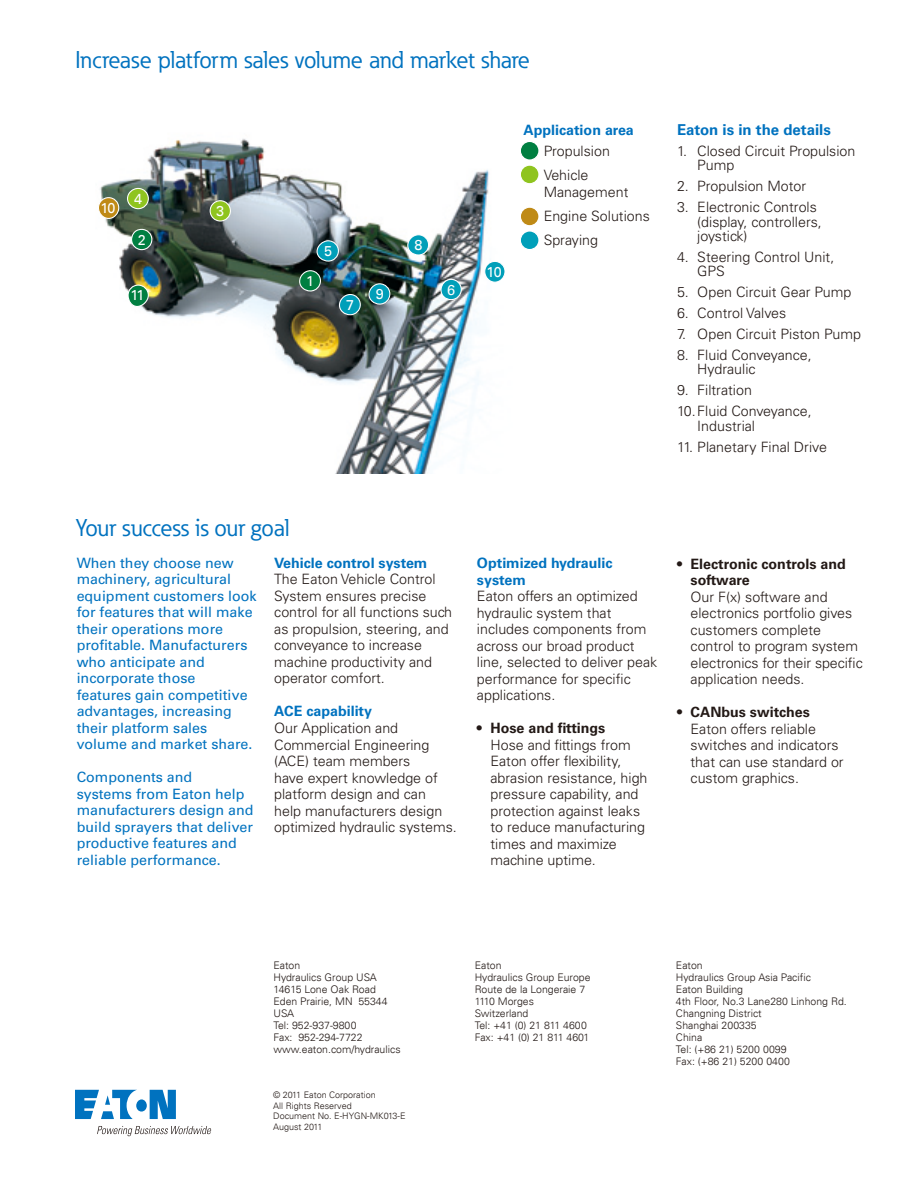
<style>
.page{position:relative;width:918px;height:1188px;background:#fff}
.page>*{position:absolute;margin:0;border:0;box-sizing:border-box;transform-origin:0 0}
.t1{font:24px "Eaton";letter-spacing:-.01em;color:#0072bf}
.t2{font:700 15px "Univers LT Std";color:#0072bf}
.t3{font:14.4px "Univers LT";color:#fff}
.t4{font:300 14.25px/16.5px "Univers LT Std";color:#231916}
.t5{font:14.25px/16.5px "Univers LT Std";color:#0072bf}
.t6{font:700 14.25px/16.5px "Univers LT Std";color:#0072bf}
.t7{font:700 14.25px/16.5px "Univers LT Std";color:#231916}
.t8{font:300 10.5px/12px "Univers LT";color:#231916}
.t9{font:300 9px/10.5px "Univers LT";color:#231916}
</style>
<div class="page">
<svg style="left:75px;top:1090px;width:101px;height:29px"></svg>
<svg style="left:97px;top:1126px;width:115px;height:10px"></svg>
<svg style="left:520px;top:141px;width:19px;height:19px"></svg>
<div style="left:520px;top:141px;width:20px;height:20px;border:1px solid #fff;border-radius:50%"></div>
<div style="left:520px;top:165px;width:19px;height:19px;background:#8fc41f;border-radius:50%"></div>
<div style="left:520px;top:165px;width:20px;height:19px;border:1px solid #fff;border-radius:50%"></div>
<div style="left:520px;top:207px;width:19px;height:19px;background:#bf8a16;border-radius:50%"></div>
<div style="left:520px;top:207px;width:20px;height:19px;border:1px solid #fff;border-radius:50%"></div>
<svg style="left:520px;top:231px;width:19px;height:19px"></svg>
<div style="left:520px;top:230px;width:20px;height:20px;border:1px solid #fff;border-radius:50%"></div>
<img style="left:100px;top:138px;width:389px;height:335px">
<div style="left:300px;top:271px;width:20px;height:20px;background:#007f41;border-radius:50%"></div>
<div style="left:299px;top:270px;width:22px;height:22px;border:1px solid #fff;border-radius:50%"></div>
<div style="left:132px;top:229px;width:20px;height:21px;background:#007f41;border-radius:50%"></div>
<div style="left:131px;top:229px;width:21px;height:21px;border:1px solid #fff;border-radius:50%"></div>
<div style="left:210px;top:201px;width:20px;height:20px;background:#8fc41f;border-radius:50%"></div>
<div style="left:210px;top:200px;width:21px;height:22px;border:1px solid #fff;border-radius:50%"></div>
<div style="left:128px;top:188px;width:20px;height:21px;background:#8fc41f;border-radius:50%"></div>
<div style="left:127px;top:188px;width:22px;height:21px;border:1px solid #fff;border-radius:50%"></div>
<div style="left:317px;top:241px;width:21px;height:20px;background:#009fb9;border-radius:50%"></div>
<div style="left:317px;top:240px;width:22px;height:22px;border:1px solid #fff;border-radius:50%"></div>
<div style="left:339px;top:295px;width:21px;height:20px;background:#009fb9;border-radius:50%"></div>
<div style="left:339px;top:294px;width:22px;height:21px;border:1px solid #fff;border-radius:50%"></div>
<div style="left:369px;top:284px;width:21px;height:20px;background:#009fb9;border-radius:50%"></div>
<div style="left:369px;top:283px;width:21px;height:22px;border:1px solid #fff;border-radius:50%"></div>
<div style="left:98px;top:198px;width:21px;height:20px;background:#bf8a16;border-radius:50%"></div>
<div style="left:98px;top:197px;width:21px;height:22px;border:1px solid #fff;border-radius:50%"></div>
<div style="left:485px;top:261px;width:20px;height:21px;background:#009fb9;border-radius:50%"></div>
<div style="left:484px;top:261px;width:22px;height:22px;border:1px solid #fff;border-radius:50%"></div>
<div style="left:128px;top:285px;width:20px;height:21px;background:#007f41;border-radius:10px"></div>
<div style="left:128px;top:285px;width:21px;height:22px;border:1px solid #fff;border-radius:10px"></div>
<div style="left:408px;top:235px;width:21px;height:20px;background:#009fb9;border-radius:50%"></div>
<div style="left:407px;top:234px;width:22px;height:22px;border:1px solid #fff;border-radius:50%"></div>
<div style="left:441px;top:279px;width:20px;height:21px;background:#009fb9;border-radius:50%"></div>
<div style="left:440px;top:279px;width:22px;height:21px;border:1px solid #fff;border-radius:50%"></div>
<h1 class="t1" style="left:75px;top:44px;width:457px">Increase platform sales volume and market share</h1>
<p class="t3" style="left:100px;top:199px;width:17px">10</p>
<p class="t3" style="left:134px;top:190px;width:10px">4</p>
<p class="t3" style="left:138px;top:231px;width:10px">2</p>
<p class="t3" style="left:131px;top:287px;width:16px">11</p>
<p class="t3" style="left:216px;top:202px;width:10px">3</p>
<p class="t3" style="left:306px;top:272px;width:10px">1</p>
<p class="t3" style="left:324px;top:243px;width:10px">5</p>
<p class="t3" style="left:346px;top:296px;width:10px">7</p>
<p class="t3" style="left:376px;top:286px;width:10px">9</p>
<p class="t3" style="left:414px;top:236px;width:10px">8</p>
<p class="t3" style="left:447px;top:281px;width:10px">6</p>
<p class="t3" style="left:487px;top:263px;width:17px">10</p>
<p class="t6" style="left:523px;top:122px;width:112px">Application area</p>
<p class="t4" style="left:544px;top:139px;width:68px;line-height:24px">Propulsion<br>Vehicle</p>
<p class="t4" style="left:544px;top:180px;width:108px;line-height:24px">Management<br>Engine Solutions<br>Spraying</p>
<p class="t2" style="left:677px;top:121px;width:155px">Eaton is in the details</p>
<p class="t4" style="left:697px;top:144px;width:160px;line-height:14.2px;text-indent:-20px">1. Closed Circuit Propulsion<br>Pump</p>
<p class="t4" style="left:677px;top:178px;width:131px">2. Propulsion Motor</p>
<p class="t4" style="left:697px;top:200px;width:126px;line-height:14.2px;text-indent:-20px">3. Electronic Controls (display, controllers, joystick)</p>
<p class="t4" style="left:697px;top:250px;width:138px;line-height:14.2px;text-indent:-20px">4. Steering Control Unit,<br>GPS</p>
<p class="t4" style="left:677px;top:284px;width:176px">5. Open Circuit Gear Pump</p>
<p class="t4" style="left:677px;top:305px;width:111px">6. Control Valves</p>
<p class="t4" style="left:677px;top:326px;width:185px">7. Open Circuit Piston Pump</p>
<p class="t4" style="left:697px;top:348px;width:116px;line-height:14.2px;text-indent:-20px">8. Fluid Conveyance,<br>Hydraulic</p>
<p class="t4" style="left:677px;top:380px;width:136px;line-height:21px">9. Filtration<br>10.Fluid Conveyance,</p>
<p class="t4" style="left:697px;top:417px;width:59px">Industrial</p>
<p class="t4" style="left:677px;top:438px;width:151px">11. Planetary Final Drive</p>
<h1 class="t1" style="left:76px;top:512px;width:215px">Your success is our goal</h1>
<p class="t5" style="left:77px;top:555px;width:181px">When they choose new machinery, agricultural equipment customers look for features that will make their operations more profitable. Manufacturers who anticipate and incorporate those<br>features gain competitive advantages, increasing their platform sales volume and market share.</p>
<p class="t5" style="left:77px;top:769px;width:178px">Components and<br>systems from Eaton help manufacturers design and build sprayers that deliver productive features and reliable performance.</p>
<p class="t6" style="left:274px;top:555px;width:155px">Vehicle control system</p>
<p class="t4" style="left:274px;top:571px;width:179px">The Eaton Vehicle Control<br>System ensures precise control for all functions such as propulsion, steering, and conveyance to increase machine productivity and operator comfort.</p>
<p class="t6" style="left:274px;top:703px;width:99px">ACE capability</p>
<p class="t4" style="left:274px;top:720px;width:184px">Our Application and<br>Commercial Engineering (ACE) team members<br>have expert knowledge of platform design and can<br>help manufacturers design optimized hydraulic systems.</p>
<p class="t6" style="left:477px;top:555px;width:137px">Optimized hydraulic system</p>
<p class="t4" style="left:477px;top:588px;width:182px">Eaton offers an optimized hydraulic system that includes components from across our broad product line, selected to deliver peak performance for specific applications.</p>
<p class="t7" style="left:477px;top:720px;width:130px">• Hose and fittings</p>
<p class="t4" style="left:490px;top:736px;width:159px">Hose and fittings from<br>Eaton offer flexibility, abrasion resistance, high pressure capability, and protection against leaks to reduce manufacturing times and maximize machine uptime.</p>
<p class="t7" style="left:691px;top:556px;width:157px;text-indent:-13px">• Electronic controls and software</p>
<p class="t4" style="left:691px;top:589px;width:174px">Our F(x) software and electronics portfolio gives customers complete control to program system electronics for their specific application needs.</p>
<p class="t7" style="left:677px;top:704px;width:134px">• CANbus switches</p>
<p class="t4" style="left:691px;top:721px;width:155px">Eaton offers reliable switches and indicators that can use standard or custom graphics.</p>
<p class="t8" style="left:273px;top:960px;width:129px">Eaton<br>Hydraulics Group USA<br>14615 Lone Oak Road<br>Eden Prairie, MN 55344<br>USA<br>Tel: 952-937-9800<br>Fax: 952-294-7722 www.eaton.com/hydraulics</p>
<p class="t8" style="left:475px;top:960px;width:117px">Eaton<br>Hydraulics Group Europe<br>Route de la Longeraie 7<br>1110 Morges<br>Switzerland<br>Tel: +41 (0) 21 811 4600<br>Fax: +41 (0) 21 811 4601</p>
<p class="t8" style="left:676px;top:960px;width:172px">Eaton<br>Hydraulics Group Asia Pacific<br>Eaton Building<br>4th Floor, No.3 Lane280 Linhong Rd.<br>Changning District<br>Shanghai 200335<br>China<br>Tel: (+86 21) 5200 0099<br>Fax: (+86 21) 5200 0400</p>
<p class="t9" style="left:273px;top:1090px;width:134px">© 2011 Eaton Corporation<br>All Rights Reserved<br>Document No. E-HYGN-MK013-E<br>August 2011</p>
</div>
